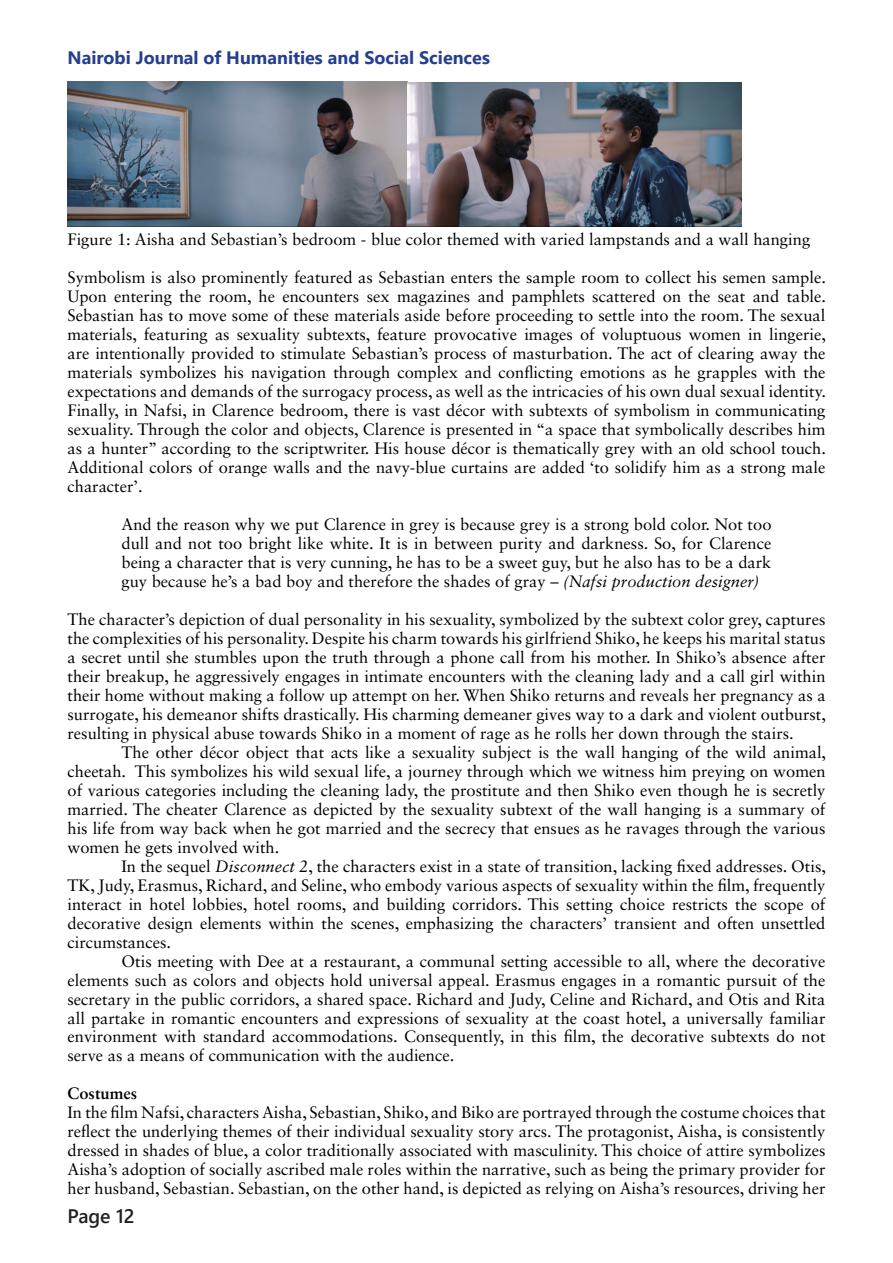
<style>
.page{position:relative;width:893px;height:1263px;background:#fff}
.page>*{position:absolute;margin:0;border:0;box-sizing:border-box;transform-origin:0 0}
.t1{font:600 19.5px "Segoe UI";color:#231f20}
.t2{font:700 18px "Segoe UI";color:#253f8e}
.t3{font:16.5px/18.9px "Sabon LT Std";color:#000;text-align:justify}
.t4{font:700 16.5px "Sabon LT Std";color:#000}
.s1{font-style:italic}
</style>
<div class="page">
<img style="left:68px;top:81px;width:339px;height:145px">
<img style="left:407px;top:83px;width:334px;height:143px">
<p class="t2" style="left:68px;top:41px;width:424px">Nairobi Journal of Humanities and Social Sciences</p>
<p class="t3" style="left:68px;top:230px;width:744px">Figure 1: Aisha and Sebastian’s bedroom - blue color themed with varied lampstands and a wall hanging</p>
<p class="t3" style="left:68px;top:268px;width:760px">Symbolism is also prominently featured as Sebastian enters the sample room to collect his semen sample.<br>Upon entering the room, he encounters sex magazines and pamphlets scattered on the seat and table.<br>Sebastian has to move some of these materials aside before proceeding to settle into the room. The sexual materials, featuring as sexuality subtexts, feature provocative images of voluptuous women in lingerie, are intentionally provided to stimulate Sebastian’s process of masturbation. The act of clearing away the materials symbolizes his navigation through complex and conflicting emotions as he grapples with the expectations and demands of the surrogacy process, as well as the intricacies of his own dual sexual identity.</p>
<p class="t3" style="left:68px;top:401px;width:760px">Finally, in Nafsi, in Clarence bedroom, there is vast décor with subtexts of symbolism in communicating sexuality. Through the color and objects, Clarence is presented in “a space that symbolically describes him as a hunter” according to the scriptwriter. His house décor is thematically grey with an old school touch.<br>Additional colors of orange walls and the navy-blue curtains are added ‘to solidify him as a strong male character’.</p>
<p class="t3" style="left:122px;top:515px;width:651px">And the reason why we put Clarence in grey is because grey is a strong bold color. Not too dull and not too bright like white. It is in between purity and darkness. So, for Clarence being a character that is very cunning, he has to be a sweet guy, but he also has to be a dark guy because he’s a bad boy and therefore the shades of gray – <span class="s1">(Nafsi production designer)</span></p>
<p class="t3" style="left:68px;top:610px;width:760px">The character’s depiction of dual personality in his sexuality, symbolized by the subtext color grey, captures the complexities of his personality. Despite his charm towards his girlfriend Shiko, he keeps his marital status a secret until she stumbles upon the truth through a phone call from his mother. In Shiko’s absence after their breakup, he aggressively engages in intimate encounters with the cleaning lady and a call girl within their home without making a follow up attempt on her. When Shiko returns and reveals her pregnancy as a surrogate, his demeanor shifts drastically. His charming demeaner gives way to a dark and violent outburst, resulting in physical abuse towards Shiko in a moment of rage as he rolls her down through the stairs.</p>
<p class="t3" style="left:68px;top:742px;width:760px;text-indent:54px">The other décor object that acts like a sexuality subject is the wall hanging of the wild animal, cheetah. This symbolizes his wild sexual life, a journey through which we witness him preying on women of various categories including the cleaning lady, the prostitute and then Shiko even though he is secretly married. The cheater Clarence as depicted by the sexuality subtext of the wall hanging is a summary of his life from way back when he got married and the secrecy that ensues as he ravages through the various women he gets involved with.</p>
<p class="t3" style="left:68px;top:856px;width:760px;text-indent:54px">In the sequel <span class="s1">Disconnect 2</span>, the characters exist in a state of transition, lacking fixed addresses. Otis, TK, Judy, Erasmus, Richard, and Seline, who embody various aspects of sexuality within the film, frequently interact in hotel lobbies, hotel rooms, and building corridors. This setting choice restricts the scope of decorative design elements within the scenes, emphasizing the characters’ transient and often unsettled circumstances.</p>
<p class="t3" style="left:68px;top:951px;width:759px;text-indent:54px">Otis meeting with Dee at a restaurant, a communal setting accessible to all, where the decorative elements such as colors and objects hold universal appeal. Erasmus engages in a romantic pursuit of the secretary in the public corridors, a shared space. Richard and Judy, Celine and Richard, and Otis and Rita all partake in romantic encounters and expressions of sexuality at the coast hotel, a universally familiar environment with standard accommodations. Consequently, in this film, the decorative subtexts do not serve as a means of communication with the audience.</p>
<p class="t4" style="left:68px;top:1083px;width:71px">Costumes</p>
<p class="t3" style="left:68px;top:1103px;width:759px">In the film Nafsi, characters Aisha, Sebastian, Shiko, and Biko are portrayed through the costume choices that reflect the underlying themes of their individual sexuality story arcs. The protagonist, Aisha, is consistently dressed in shades of blue, a color traditionally associated with masculinity. This choice of attire symbolizes Aisha’s adoption of socially ascribed male roles within the narrative, such as being the primary provider for her husband, Sebastian. Sebastian, on the other hand, is depicted as relying on Aisha’s resources, driving her</p>
<p class="t1" style="left:68px;top:1198px;width:69px">Page 12</p>
</div>
